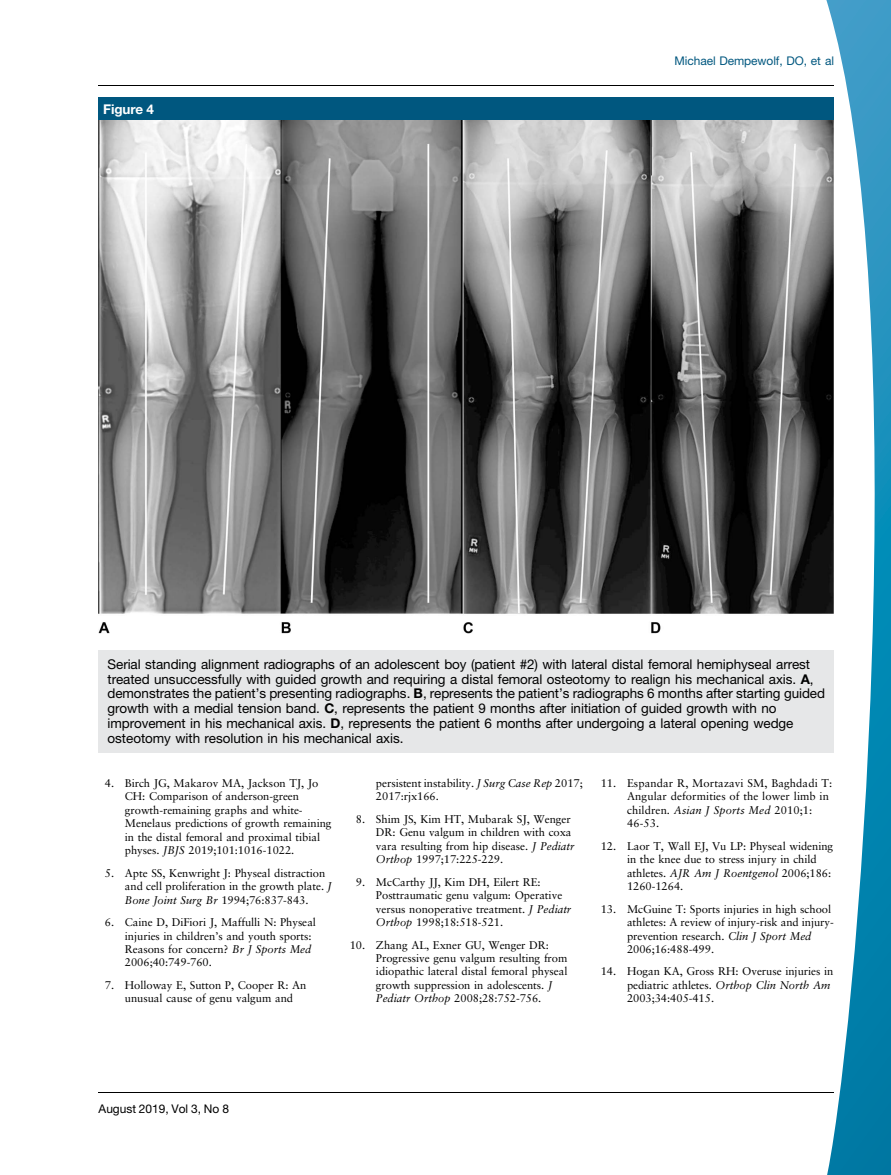
<style>
.page{position:relative;width:891px;height:1175px;background:#fff}
.page>*{position:absolute;margin:0;border:0;box-sizing:border-box;transform-origin:0 0}
.t1{font:13.5px/15px "Adv OT7 fe 89 a 09";color:#000}
.t2{font:13.5px "Adv O Td 1 f 5 cc 91.B";color:#fff}
.t3{font:12px "Adv OT7 fe 89 a 09";color:#00577f}
.t4{font:12px "Adv OT7 fe 89 a 09";color:#000}
.t5{font:11.25px/13.5px "Adv O Tece 49054";color:#000}
.s1{font-family:"Adv O Td 1 f 5 cc 91.B"}
.s2{font-style:inherit}
.s3{font-family:"Adv OT35458 d 10.I"}
</style>
<div class="page">
<svg style="left:824px;top:0;width:67px;height:1174px"></svg>
<div style="left:99px;top:98px;width:735px;height:22px;background:#00577f"></div>
<div style="left:99px;top:650px;width:735px;height:102px;background:#e6e7e8"></div>
<img style="left:99px;top:120px;width:735px;height:513px">
<hr style="left:99px;top:85px;width:735px;height:1px;background:#000">
<hr style="left:99px;top:1092px;width:735px;height:1px;background:#000">
<p class="t2" style="left:103px;top:104px;width:52px">Figure 4</p>
<p class="t3" style="left:674px;top:57px;width:161px">Michael Dempewolf, DO, et al</p>
<p class="t1" style="left:108px;top:657px;width:719px">Serial standing alignment radiographs of an adolescent boy (patient #2) with lateral distal femoral hemiphyseal arrest treated unsuccessfully with guided growth and requiring a distal femoral osteotomy to realign his mechanical axis. <span class="s1">A</span>, demonstrates the patient<span class="s2">’</span>s presenting radiographs. <span class="s1">B</span>, represents the patient<span class="s2">’</span>s radiographs 6 months after starting guided growth with a medial tension band. <span class="s1">C</span>, represents the patient 9 months after initiation of guided growth with no improvement in his mechanical axis. <span class="s1">D</span>, represents the patient 6 months after undergoing a lateral opening wedge osteotomy with resolution in his mechanical axis.</p>
<p class="t5" style="left:125px;top:777px;width:208px;text-indent:-20px">4. Birch JG, Makarov MA, Jackson TJ, Jo CH: Comparison of anderson-green growth-remaining graphs and white-Menelaus predictions of growth remaining in the distal femoral and proximal tibial physes. <span class="s3">JBJS</span> 2019;101:1016-1022.</p>
<p class="t5" style="left:125px;top:867px;width:208px;text-indent:-20px">5. Apte SS, Kenwright J: Physeal distraction and cell proliferation in the growth plate. <span class="s3">J<br>Bone Joint Surg Br</span> 1994;76:837-843.</p>
<p class="t5" style="left:125px;top:916px;width:193px;text-indent:-20px">6. Caine D, DiFiori J, Maffulli N: Physeal injuries in children<span class="s2">’</span>s and youth sports:<br>Reasons for concern? <span class="s3">Br J Sports Med </span>2006;40:749-760.</p>
<p class="t5" style="left:105px;top:979px;width:203px;text-align:center">7. Holloway E, Sutton P, Cooper R: An unusual cause of genu valgum and</p>
<p class="t5" style="left:376px;top:777px;width:208px">persistent instability. <span class="s3">J Surg Case Rep</span> 2017;<br>2017:rjx166.</p>
<p class="t5" style="left:376px;top:813px;width:200px;text-indent:-20px">8. Shim JS, Kim HT, Mubarak SJ, Wenger DR: Genu valgum in children with coxa vara resulting from hip disease. <span class="s3">J Pediatr Orthop</span> 1997;17:225-229.</p>
<p class="t5" style="left:376px;top:876px;width:197px;text-indent:-20px">9. McCarthy JJ, Kim DH, Eilert RE:<br>Posttraumatic genu valgum: Operative versus nonoperative treatment. <span class="s3">J Pediatr Orthop</span> 1998;18:518-521.</p>
<p class="t5" style="left:376px;top:938px;width:193px;text-indent:-26px">10. Zhang AL, Exner GU, Wenger DR:<br>Progressive genu valgum resulting from idiopathic lateral distal femoral physeal growth suppression in adolescents. <span class="s3">J Pediatr Orthop</span> 2008;28:752-756.</p>
<p class="t5" style="left:627px;top:777px;width:207px;text-indent:-26px">11. Espandar R, Mortazavi SM, Baghdadi T:<br>Angular deformities of the lower limb in children. <span class="s3">Asian J Sports Med</span> 2010;1:<br>46-53.</p>
<p class="t5" style="left:627px;top:840px;width:208px;text-indent:-26px">12. Laor T, Wall EJ, Vu LP: Physeal widening in the knee due to stress injury in child athletes. <span class="s3">AJR Am J Roentgenol</span> 2006;186:<br>1260-1264.</p>
<p class="t5" style="left:627px;top:902px;width:208px;text-indent:-26px">13. McGuine T: Sports injuries in high school athletes: A review of injury-risk and injury&shy;prevention research. <span class="s3">Clin J Sport Med </span>2006;16:488-499.</p>
<p class="t5" style="left:627px;top:965px;width:208px;text-indent:-26px">14. Hogan KA, Gross RH: Overuse injuries in pediatric athletes. <span class="s3">Orthop Clin North Am<br></span>2003;34:405-415.</p>
<p class="t4" style="left:99px;top:1104px;width:132px">August 2019, Vol 3, No 8</p>
</div>
